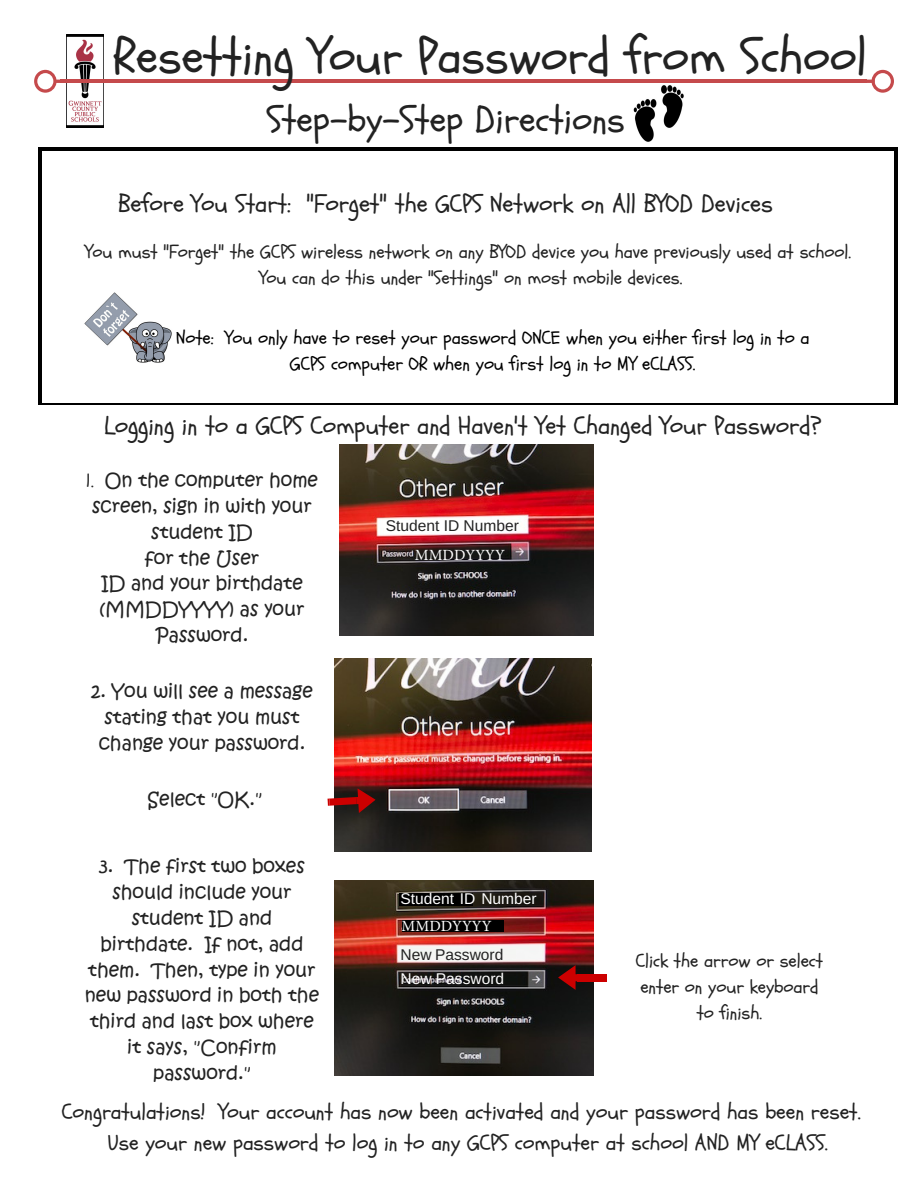
<style>
.page{position:relative;width:918px;height:1188px;background:#fff}
.page>*{position:absolute;margin:0;border:0;box-sizing:border-box;transform-origin:0 0}
.t1{font:49.8px "Schoolbell";color:#222}
.t2{font:37.35px "Schoolbell";color:#222}
.t3{font:24.9px "Schoolbell";color:#222}
.t4{font:21.75px/30.5px "Schoolbell";color:#222}
.t5{font:18.6px/26px "Kristen ITC";color:#222;text-align:center}
.t6{font:18.6px/25.8px "Schoolbell";color:#222;text-align:center}
.t7{font:18.6px/26px "Schoolbell";color:#000;text-align:center}
.t8{font:15.6px/29.2px "Arimo";color:#222}
.t9{font:15.6px/27.2px "Arimo";color:#fff}
.s1{font-family:"Schoolbell"}
.s2{font-family:"Minion Pro";color:#fff}
.s3{font-family:"Minion Pro"}
.s4{color:#fff}
</style>
<div class="page">
<svg style="left:34px;top:70px;width:27px;height:23px"></svg>
<svg style="left:865px;top:70px;width:29px;height:23px"></svg>
<img style="left:66px;top:35px;width:38px;height:92px">
<img style="left:633px;top:85px;width:51px;height:57px">
<hr style="left:60px;top:80px;width:807px;height:3px;background:#c54a4c">
<img style="left:84px;top:292px;width:88px;height:71px">
<div style="left:872px;top:379px;width:25px;height:26px;background:linear-gradient(to bottom,#000,#000)"></div>
<div style="left:39px;top:172px;width:26px;height:208px;background:#000"></div>
<div style="left:39px;top:379px;width:26px;height:26px;background:linear-gradient(to bottom,#000,#000)"></div>
<div style="left:872px;top:172px;width:25px;height:208px;background:#000"></div>
<div style="left:63px;top:379px;width:810px;height:26px;background:linear-gradient(to right,#000,#000)"></div>
<div style="left:872px;top:148px;width:25px;height:26px;background:#000"></div>
<div style="left:39px;top:148px;width:26px;height:26px;background:#000"></div>
<div style="left:63px;top:148px;width:810px;height:26px;background:#000"></div>
<div style="left:868px;top:377px;width:26px;height:25px;background:#fff"></div>
<div style="left:42px;top:176px;width:26px;height:202px;background:#fff"></div>
<div style="left:42px;top:377px;width:26px;height:25px;background:#fff"></div>
<div style="left:868px;top:176px;width:26px;height:202px;background:#fff"></div>
<div style="left:67px;top:377px;width:803px;height:25px;background:#fff"></div>
<div style="left:868px;top:151px;width:26px;height:26px;background:#fff"></div>
<div style="left:42px;top:151px;width:26px;height:26px;background:#fff"></div>
<div style="left:67px;top:151px;width:803px;height:26px;background:#fff"></div>
<img style="left:340px;top:444px;width:254px;height:192px">
<img style="left:334px;top:658px;width:258px;height:194px">
<svg style="left:327px;top:787px;width:49px;height:26px"></svg>
<img style="left:334px;top:881px;width:260px;height:195px">
<svg style="left:558px;top:965px;width:20px;height:25px"></svg>
<div style="left:399px;top:893px;width:73px;height:13px;background:#000"></div>
<div style="left:403px;top:920px;width:101px;height:12px;background:#000"></div>
<div style="left:577px;top:974px;width:27px;height:7px;background:#c00"></div>
<svg style="left:604px;top:974px;width:2px;height:7px"></svg>
<p class="t1" style="left:114px;top:24px;width:755px">Resetting Your Password from School</p>
<h1 class="t2" style="left:267px;top:94px;width:360px">Step-by-Step Directions</h1>
<p class="t3" style="left:118px;top:187px;width:656px">Before You Start: "Forget" the GCPS Network on All BYOD Devices</p>
<p class="t6" style="left:85px;top:239px;width:767px">You must "Forget" the GCPS wireless network on any BYOD device you have previously used at school.<br>You can do this under "Settings" on most mobile devices.</p>
<p class="t7" style="left:176px;top:325px;width:635px">Note: You only have to reset your password ONCE when you either first log in to a<br>GCPS computer OR when you first log in to MY eCLASS.</p>
<h2 class="t3" style="left:104px;top:409px;width:719px">Logging in to a GCPS Computer and Haven't Yet Changed Your Password?</h2>
<p class="t5" style="left:86px;top:467px;width:234px"><span class="s1">1.</span> On the computer home screen, sign in with your student ID<br>for the User<br>ID and your birthdate (MMDDYYYY) as your<br>Password.</p>
<p class="t8" style="left:415px;top:511px;width:106px;text-indent:-29px">Student ID Number<br><span class="s2">MMDDYYYY</span></p>
<p class="t5" style="left:91px;top:679px;width:223px">2. You will see a message</p>
<p class="t5" style="left:99px;top:704px;width:208px">stating that you must change your password.</p>
<p class="t5" style="left:148px;top:786px;width:116px">Select "OK."</p>
<p class="t5" style="left:99px;top:854px;width:207px">3. The first two boxes should include your</p>
<p class="t5" style="left:101px;top:905px;width:204px">student ID and birthdate. If not, add</p>
<p class="t5" style="left:88px;top:957px;width:229px">them. Then, type in your</p>
<p class="t5" style="left:85px;top:983px;width:236px">new password in both the</p>
<p class="t5" style="left:90px;top:1009px;width:225px">third and last box where it says, "Confirm password."</p>
<p class="t9" style="left:400px;top:885px;width:138px">Student ID Number<br><span class="s3">MMDDYYYY</span></p>
<p class="t8" style="left:400px;top:943px;width:105px;line-height:23.4px">New Password<br><span class="s4">New Password</span></p>
<p class="t6" style="left:636px;top:949px;width:189px">Click the arrow or select enter on your keyboard to finish.</p>
<h3 class="t4" style="left:108px;top:1097px;width:754px;text-indent:-46px">Congratulations! Your account has now been activated and your password has been reset.<br>Use your new password to log in to any GCPS computer at school AND MY eCLASS.</h3>
</div>
